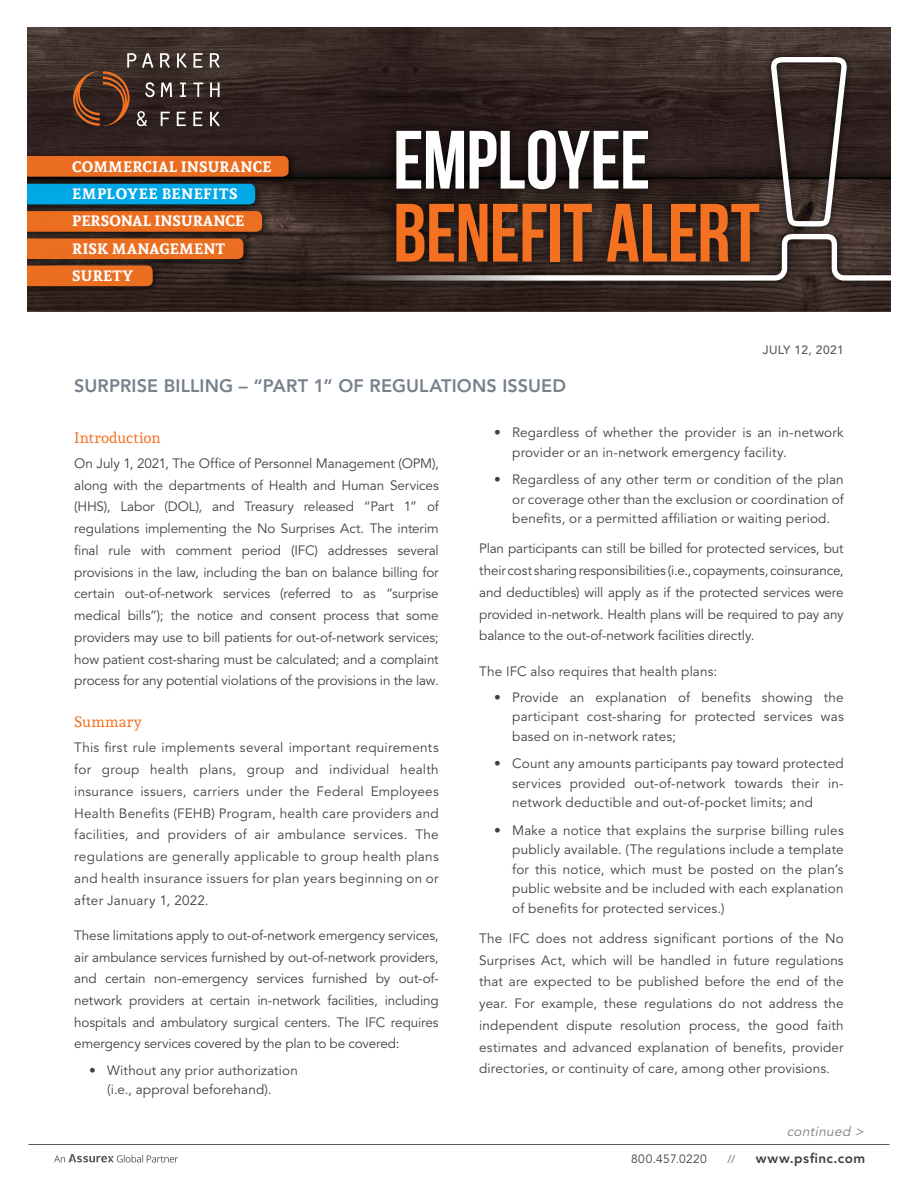
<style>
.page{position:relative;width:918px;height:1188px;background:#fff}
.page>*{position:absolute;margin:0;border:0;box-sizing:border-box;transform-origin:0 0}
.t1{font:700 82.5px "Bebas Neue";letter-spacing:-.005em;color:#f37121}
.t2{font:700 82.5px "Bebas Neue";letter-spacing:-.01em;color:#fff}
.t3{font:800 18px "Avenir LT Std";letter-spacing:.01em;color:#77828d}
.t4{font:700 15px/27.3px "Andada";letter-spacing:.015em;color:#fff}
.t5{font:15px "Andada";letter-spacing:.015em;color:#f37121}
.t6{font:13.5px/21.8px "Avenir LT Std";letter-spacing:.01em;color:#414042;text-align:justify}
.t7{font:800 13.5px "Avenir LT Std";letter-spacing:.04em;color:#414042}
.t8{font:italic 13.5px "Avenir LT Std";color:#797a7d}
.t9{font:12px "Avenir LT Std";letter-spacing:.03em;color:#414042}
.t10{font:500 12px "Avenir LT Std";letter-spacing:.03em;color:#58595b}
.t11{font:11.25px "Avenir LT Std";color:#58595b}
</style>
<div class="page">
<hr style="left:28px;top:1144px;width:862px;height:1px;background:#58595b">
<svg style="left:54px;top:1154px;width:124px;height:9px"></svg>
<svg style="left:27px;top:27px;width:864px;height:285px;background:#413028"></svg>
<p class="t4" style="left:72px;top:152px;width:201px">COMMERCIAL INSURANCE<br>EMPLOYEE BENEFITS<br>PERSONAL INSURANCE<br>RISK MANAGEMENT<br>SURETY</p>
<h1 class="t2" style="left:393px;top:115px;width:259px">EMPLOYEE</h1>
<h1 class="t1" style="left:393px;top:188px;width:368px">BENEFIT ALERT</h1>
<p class="t10" style="left:763px;top:343px;width:82px">JULY 12, 2021</p>
<h2 class="t3" style="left:74px;top:375px;width:493px">SURPRISE BILLING – “PART 1” OF REGULATIONS ISSUED</h2>
<p class="t5" style="left:74px;top:428px;width:88px">Introduction</p>
<p class="t6" style="left:74px;top:453px;width:366px">On July 1, 2021, The Office of Personnel Management (OPM), along with the departments of Health and Human Services (HHS), Labor (DOL), and Treasury released “Part 1” of regulations implementing the No Surprises Act. The interim final rule with comment period (IFC) addresses several provisions in the law, including the ban on balance billing for certain out-of-network services (referred to as “surprise medical bills”); the notice and consent process that some providers may use to bill patients for out-of-network services; how patient cost-sharing must be calculated; and a complaint process for any potential violations of the provisions in the law.</p>
<p class="t5" style="left:74px;top:712px;width:69px">Summary</p>
<p class="t6" style="left:74px;top:737px;width:366px">This first rule implements several important requirements for group health plans, group and individual health insurance issuers, carriers under the Federal Employees Health Benefits (FEHB) Program, health care providers and facilities, and providers of air ambulance services. The regulations are generally applicable to group health plans and health insurance issuers for plan years beginning on or after January 1, 2022.</p>
<p class="t6" style="left:74px;top:925px;width:366px">These limitations apply to out-of-network emergency services, air ambulance services furnished by out-of-network providers, and certain non-emergency services furnished by out-of&shy;network providers at certain in-network facilities, including hospitals and ambulatory surgical centers. The IFC requires emergency services covered by the plan to be covered:</p>
<p class="t6" style="left:107px;top:1061px;width:192px;line-height:19.5px;text-indent:-18px">• Without any prior authorization (i.e., approval beforehand).</p>
<p class="t6" style="left:512px;top:423px;width:333px;line-height:19.5px;text-indent:-18px">• Regardless of whether the provider is an in-network provider or an in-network emergency facility.</p>
<p class="t6" style="left:512px;top:470px;width:333px;line-height:19.5px;text-indent:-18px">• Regardless of any other term or condition of the plan or coverage other than the exclusion or coordination of benefits, or a permitted affiliation or waiting period.</p>
<p class="t6" style="left:479px;top:538px;width:366px">Plan participants can still be billed for protected services, but their cost sharing responsibilities (i.e., copayments, coinsurance, and deductibles) will apply as if the protected services were provided in-network. Health plans will be required to pay any balance to the out-of-network facilities directly.</p>
<p class="t6" style="left:479px;top:660px;width:239px">The IFC also requires that health plans:</p>
<p class="t6" style="left:512px;top:688px;width:333px;line-height:19.5px;text-indent:-18px">• Provide an explanation of benefits showing the participant cost-sharing for protected services was based on in-network rates;</p>
<p class="t6" style="left:512px;top:754px;width:333px;line-height:19.5px;text-indent:-18px">• Count any amounts participants pay toward protected services provided out-of-network towards their in&shy;network deductible and out-of-pocket limits; and</p>
<p class="t6" style="left:512px;top:821px;width:333px;line-height:19.5px;text-indent:-18px">• Make a notice that explains the surprise billing rules publicly available. (The regulations include a template for this notice, which must be posted on the plan’s public website and be included with each explanation of benefits for protected services.)</p>
<p class="t6" style="left:479px;top:928px;width:366px">The IFC does not address significant portions of the No Surprises Act, which will be handled in future regulations that are expected to be published before the end of the year. For example, these regulations do not address the independent dispute resolution process, the good faith estimates and advanced explanation of benefits, provider directories, or continuity of care, among other provisions.</p>
<p class="t8" style="left:787px;top:1123px;width:81px">continued &gt;</p>
<p class="t9" style="left:631px;top:1152px;width:77px">800.457.0220</p>
<p class="t11" style="left:727px;top:1152px;width:9px">//</p>
<p class="t7" style="left:756px;top:1150px;width:111px">www.psfinc.com</p>
</div>
